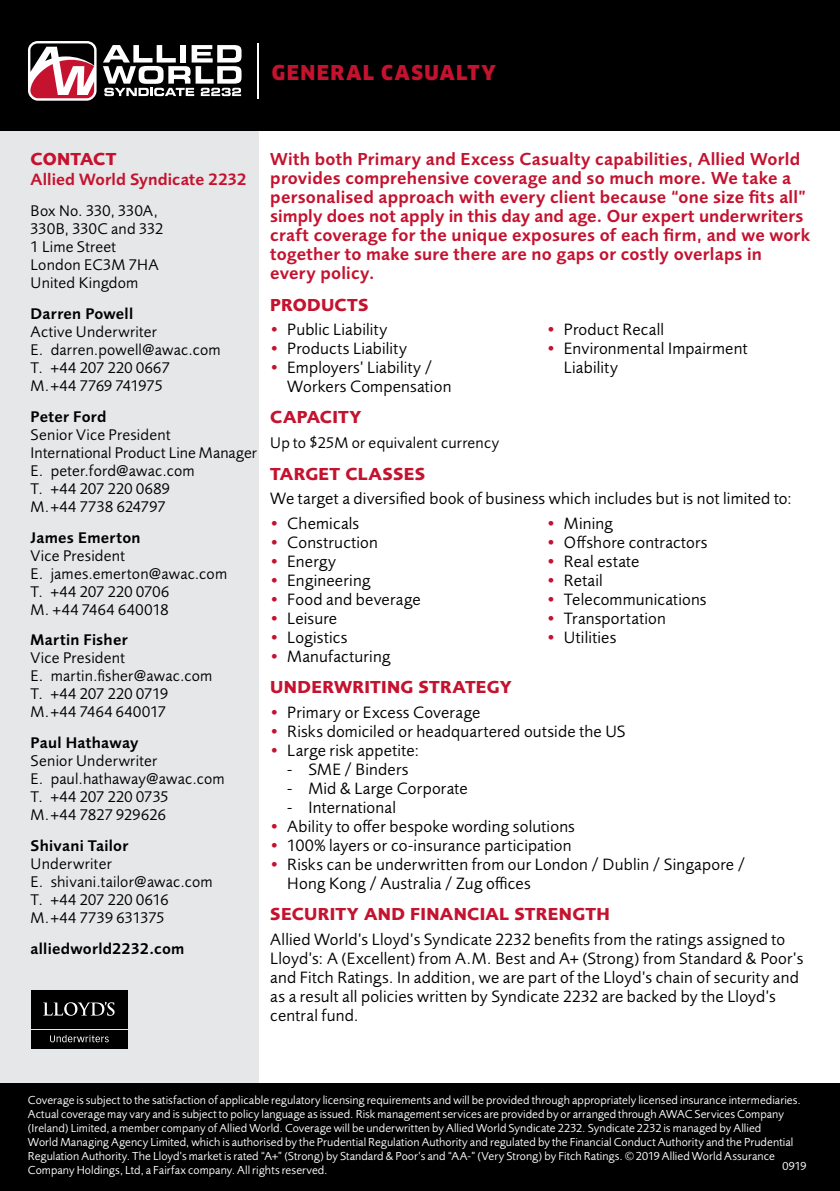
<style>
.page{position:relative;width:840px;height:1191px;background:#fff}
.page>*{position:absolute;margin:0;border:0;box-sizing:border-box;transform-origin:0 0}
.t1{font:900 20px "Clan Pro";letter-spacing:.075em;color:#c4122f}
.t2{font:600 18px/19px "Foundry Sans";letter-spacing:.01em;color:#c4122f}
.t3{font:700 18px "Foundry Sans";letter-spacing:.015em;color:#c4122f}
.t4{font:17px/19px "Foundry Sans";letter-spacing:.01em;color:#000}
.t5{font:600 17px "Foundry Sans";letter-spacing:.005em;color:#c4122f}
.t6{font:16px/18px "Foundry Sans";letter-spacing:.015em;color:#000}
.t7{font:600 16px "Foundry Sans";letter-spacing:.015em;color:#000}
.t8{font:12px/14px "Foundry Sans";letter-spacing:.005em;color:#fff}
.s1{color:#c4122f}
</style>
<div class="page">
<div style="left:0;top:0;width:259px;height:1191px;background:#e6e7e8"></div>
<div style="left:0;top:0;width:839px;height:130px;background:#000"></div>
<svg style="left:28px;top:41px;width:68px;height:60px"></svg>
<svg style="left:30px;top:43px;width:64px;height:55px"></svg>
<svg style="left:103px;top:45px;width:138px;height:51px"></svg>
<hr style="left:257px;top:43px;width:1px;height:56px;background:#fff">
<div style="left:31px;top:1029px;width:96px;height:19px;background:#000"></div>
<svg style="left:50px;top:1034px;width:59px;height:8px"></svg>
<div style="left:31px;top:989px;width:96px;height:39px;background:#000"></div>
<svg style="left:43px;top:1002px;width:71px;height:13px"></svg>
<div style="left:0;top:1083px;width:839px;height:108px;background:#000"></div>
<p class="t1" style="left:272px;top:61px;width:225px">GENERAL CASUALTY</p>
<p class="t3" style="left:31px;top:148px;width:87px">CONTACT</p>
<p class="t5" style="left:31px;top:170px;width:217px">Allied World Syndicate 2232</p>
<p class="t6" style="left:31px;top:202px;width:134px">Box No. 330, 330A,<br>330B, 330C and 332<br>1 Lime Street<br>London EC3M 7HA<br>United Kingdom</p>
<p class="t7" style="left:31px;top:304px;width:104px">Darren Powell</p>
<p class="t6" style="left:31px;top:323px;width:191px">Active Underwriter<br>E. darren.powell@awac.com<br>T. +44 207 220 0667<br>M.+44 7769 741975</p>
<p class="t7" style="left:31px;top:407px;width:77px">Peter Ford</p>
<p class="t6" style="left:31px;top:426px;width:228px">Senior Vice President<br>International Product Line Manager<br>E. peter.ford@awac.com<br>T. +44 207 220 0689<br>M.+44 7738 624797</p>
<p class="t7" style="left:31px;top:528px;width:111px">James Emerton</p>
<p class="t6" style="left:31px;top:546px;width:198px">Vice President<br>E. james.emerton@awac.com<br>T. +44 207 220 0706<br>M. +44 7464 640018</p>
<p class="t7" style="left:31px;top:631px;width:99px">Martin Fisher</p>
<p class="t6" style="left:31px;top:649px;width:183px">Vice President<br>E. martin.fisher@awac.com<br>T. +44 207 220 0719<br>M.+44 7464 640017</p>
<p class="t7" style="left:31px;top:733px;width:109px">Paul Hathaway</p>
<p class="t6" style="left:31px;top:752px;width:195px">Senior Underwriter<br>E. paul.hathaway@awac.com<br>T. +44 207 220 0735<br>M.+44 7827 929626</p>
<p class="t7" style="left:31px;top:836px;width:99px">Shivani Tailor</p>
<p class="t6" style="left:31px;top:855px;width:183px">Underwriter<br>E. shivani.tailor@awac.com<br>T. +44 207 220 0616<br>M.+44 7739 631375</p>
<p class="t7" style="left:31px;top:939px;width:155px">alliedworld2232.com</p>
<p class="t2" style="left:270px;top:150px;width:541px">With both Primary and Excess Casualty capabilities, Allied World provides comprehensive coverage and so much more. We take a personalised approach with every client because “one size fits all” simply does not apply in this day and age. Our expert underwriters craft coverage for the unique exposures of each firm, and we work together to make sure there are no gaps or costly overlaps in every policy.</p>
<p class="t3" style="left:270px;top:294px;width:100px">PRODUCTS</p>
<p class="t4" style="left:270px;top:320px;width:118px"><span class="s1">•</span> Public Liability</p>
<p class="t4" style="left:270px;top:339px;width:138px"><span class="s1">•</span> Products Liability</p>
<p class="t4" style="left:287px;top:358px;width:165px;text-indent:-17px"><span class="s1">•</span> Employers’ Liability /<br>Workers Compensation</p>
<p class="t4" style="left:546px;top:320px;width:119px"><span class="s1">•</span> Product Recall</p>
<p class="t4" style="left:563px;top:339px;width:185px;text-indent:-17px"><span class="s1">•</span> Environmental Impairment<br>Liability</p>
<p class="t3" style="left:270px;top:406px;width:93px">CAPACITY</p>
<p class="t6" style="left:270px;top:434px;width:230px">Up to $25M or equivalent currency</p>
<p class="t3" style="left:270px;top:463px;width:156px">TARGET CLASSES</p>
<p class="t4" style="left:270px;top:489px;width:523px">We target a diversified book of business which includes but is not limited to:</p>
<p class="t4" style="left:270px;top:514px;width:90px"><span class="s1">•</span> Chemicals</p>
<p class="t4" style="left:270px;top:533px;width:109px"><span class="s1">•</span> Construction</p>
<p class="t4" style="left:270px;top:552px;width:67px"><span class="s1">•</span> Energy</p>
<p class="t4" style="left:270px;top:571px;width:102px"><span class="s1">•</span> Engineering</p>
<p class="t4" style="left:270px;top:590px;width:152px"><span class="s1">•</span> Food and beverage</p>
<p class="t4" style="left:270px;top:609px;width:68px"><span class="s1">•</span> Leisure</p>
<p class="t4" style="left:270px;top:628px;width:79px"><span class="s1">•</span> Logistics</p>
<p class="t4" style="left:270px;top:647px;width:122px"><span class="s1">•</span> Manufacturing</p>
<p class="t4" style="left:546px;top:514px;width:67px"><span class="s1">•</span> Mining</p>
<p class="t4" style="left:546px;top:533px;width:162px"><span class="s1">•</span> Offshore contractors</p>
<p class="t4" style="left:546px;top:552px;width:94px"><span class="s1">•</span> Real estate</p>
<p class="t4" style="left:546px;top:571px;width:57px"><span class="s1">•</span> Retail</p>
<p class="t4" style="left:546px;top:590px;width:161px"><span class="s1">•</span> Telecommunications</p>
<p class="t4" style="left:546px;top:609px;width:120px"><span class="s1">•</span> Transportation</p>
<p class="t4" style="left:546px;top:628px;width:71px"><span class="s1">•</span> Utilities</p>
<p class="t3" style="left:270px;top:676px;width:243px">UNDERWRITING STRATEGY</p>
<p class="t4" style="left:270px;top:703px;width:211px"><span class="s1">•</span> Primary or Excess Coverage</p>
<p class="t4" style="left:270px;top:722px;width:356px"><span class="s1">•</span> Risks domiciled or headquartered outside the US</p>
<p class="t4" style="left:270px;top:741px;width:151px"><span class="s1">•</span> Large risk appetite:</p>
<p class="t4" style="left:287px;top:760px;width:123px">- SME / Binders</p>
<p class="t4" style="left:287px;top:779px;width:182px">- Mid &amp; Large Corporate</p>
<p class="t4" style="left:287px;top:798px;width:110px">- International</p>
<p class="t4" style="left:270px;top:817px;width:306px"><span class="s1">•</span> Ability to offer bespoke wording solutions</p>
<p class="t4" style="left:270px;top:836px;width:303px"><span class="s1">•</span> 100% layers or co-insurance participation</p>
<p class="t4" style="left:287px;top:855px;width:459px;text-indent:-17px"><span class="s1">•</span> Risks can be underwritten from our London / Dublin / Singapore /<br>Hong Kong / Australia / Zug offices</p>
<p class="t3" style="left:270px;top:903px;width:341px">SECURITY AND FINANCIAL STRENGTH</p>
<p class="t4" style="left:270px;top:930px;width:534px">Allied World’s Lloyd’s Syndicate 2232 benefits from the ratings assigned to Lloyd’s: A (Excellent) from A.M. Best and A+ (Strong) from Standard &amp; Poor’s and Fitch Ratings. In addition, we are part of the Lloyd’s chain of security and as a result all policies written by Syndicate 2232 are backed by the Lloyd’s central fund.</p>
<p class="t8" style="left:28px;top:1093px;width:774px">Coverage is subject to the satisfaction of applicable regulatory licensing requirements and will be provided through appropriately licensed insurance intermediaries.<br>Actual coverage may vary and is subject to policy language as issued. Risk management services are provided by or arranged through AWAC Services Company (Ireland) Limited, a member company of Allied World. Coverage will be underwritten by Allied World Syndicate 2232. Syndicate 2232 is managed by Allied<br>World Managing Agency Limited, which is authorised by the Prudential Regulation Authority and regulated by the Financial Conduct Authority and the Prudential Regulation Authority. The Lloyd’s market is rated “A+” (Strong) by Standard &amp; Poor’s and “AA-” (Very Strong) by Fitch Ratings. © 2019 Allied World Assurance Company Holdings, Ltd, a Fairfax company. All rights reserved.</p>
<p class="t8" style="left:782px;top:1159px;width:26px">0919</p>
</div>
